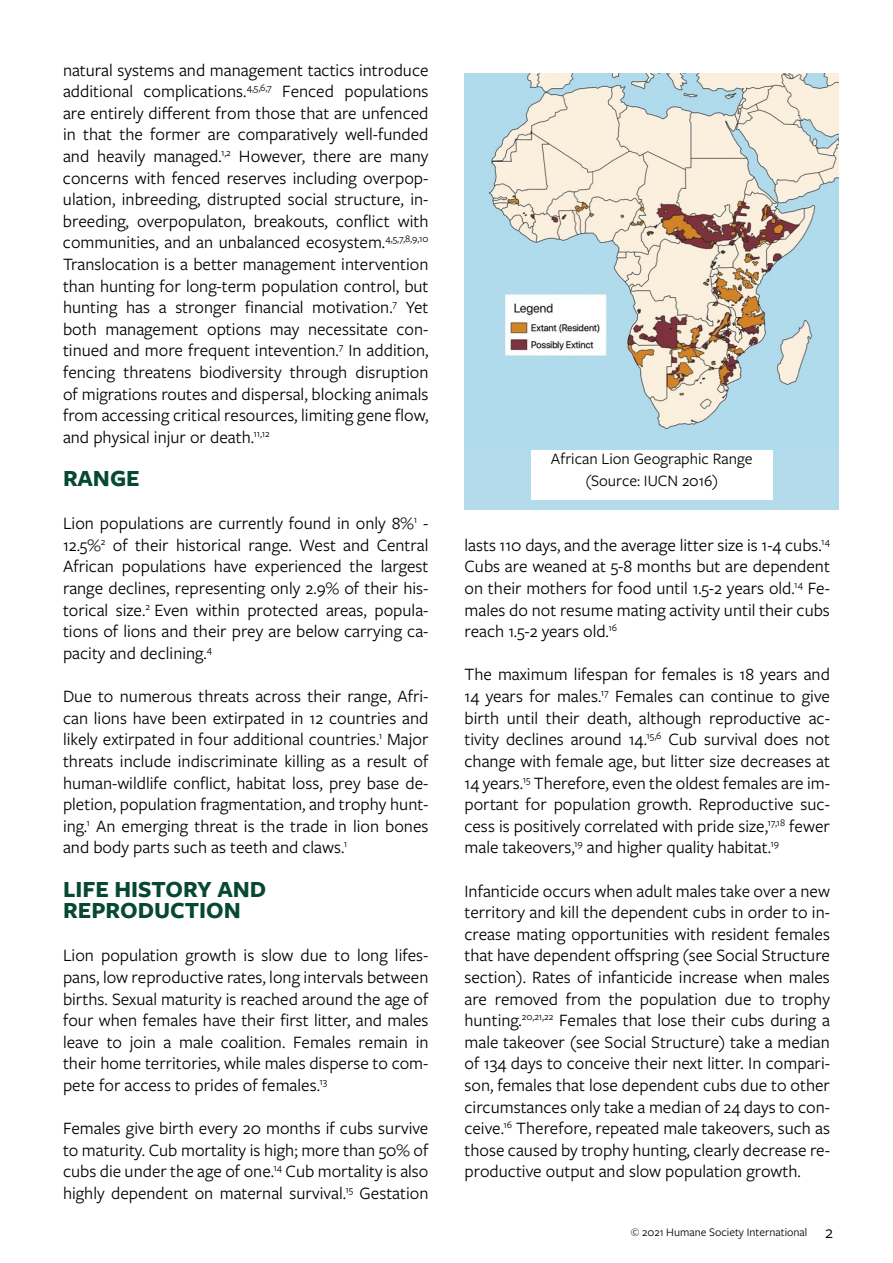
<style>
.page{position:relative;width:893px;height:1263px;background:#fff}
.page>*{position:absolute;margin:0;border:0;box-sizing:border-box;transform-origin:0 0}
.t1{font:700 24px/21.6px "Freight Sans Pro";color:#064831}
.t2{font:18px/21.6px "Freight Sans Pro";color:#000;text-align:justify}
.t3{font:16.5px/21.6px "Freight Sans Pro";color:#000;text-align:center}
.t4{font:12px "Freight Sans Pro";color:#000}
.s1{font-size:18px}
</style>
<div class="page">
<img style="left:464px;top:74px;width:375px;height:376px">
<div style="left:464px;top:450px;width:375px;height:59px;background:#b3dbeb"></div>
<div style="left:531px;top:450px;width:241px;height:50px;background:#fff"></div>
<p class="t2" style="left:63px;top:58px;width:367px">natural systems and management tactics introduce additional complications.<sup>4,5,6,7</sup> Fenced populations are entirely different from those that are unfenced in that the former are comparatively well-funded and heavily managed.<sup>1,2</sup> However, there are many concerns with fenced reserves including overpop&shy;ulation, inbreeding, distrupted social structure, in&shy;breeding, overpopulaton, breakouts, conflict with communities, and an unbalanced ecosystem.<sup>4,5,7,8,9,10<br></sup>Translocation is a better management intervention than hunting for long-term population control, but hunting has a stronger financial motivation.<sup>7</sup> Yet both management options may necessitate con&shy;tinued and more frequent intevention.<sup>7</sup> In addition, fencing threatens biodiversity through disruption of migrations routes and dispersal, blocking animals from accessing critical resources, limiting gene flow, and physical injur or death.<sup>11,12</sup></p>
<h1 class="t1" style="left:63px;top:466px;width:78px">RANGE</h1>
<p class="t2" style="left:63px;top:512px;width:367px">Lion populations are currently found in only 8%<sup>1</sup> - 12.5%<sup>2</sup> of their historical range. West and Central African populations have experienced the largest range declines, representing only 2.9% of their his&shy;torical size.<sup>2</sup> Even within protected areas, popula&shy;tions of lions and their prey are below carrying ca&shy;pacity and declining.<sup>4</sup></p>
<p class="t2" style="left:63px;top:685px;width:367px">Due to numerous threats across their range, Afri&shy;can lions have been extirpated in 12 countries and likely extirpated in four additional countries.<sup>1</sup> Major threats include indiscriminate killing as a result of human-wildlife conflict, habitat loss, prey base de&shy;pletion, population fragmentation, and trophy hunt&shy;ing.<sup>1</sup> An emerging threat is the trade in lion bones and body parts such as teeth and claws.<sup>1</sup></p>
<h1 class="t1" style="left:63px;top:877px;width:205px">LIFE HISTORY AND<br>REPRODUCTION</h1>
<p class="t2" style="left:63px;top:944px;width:367px">Lion population growth is slow due to long lifes&shy;pans, low reproductive rates, long intervals between births. Sexual maturity is reached around the age of four when females have their first litter, and males leave to join a male coalition. Females remain in their home territories, while males disperse to com&shy;pete for access to prides of females.<sup>13</sup></p>
<p class="t2" style="left:63px;top:1117px;width:367px">Females give birth every 20 months if cubs survive to maturity. Cub mortality is high; more than 50% of cubs die under the age of one.<sup>14</sup> Cub mortality is also highly dependent on maternal survival.<sup>15</sup> Gestation</p>
<p class="t3" style="left:551px;top:448px;width:203px">African Lion Geographic Range (Source: IUCN 2016)</p>
<p class="t2" style="left:464px;top:533px;width:367px">lasts 110 days, and the average litter size is 1-4 cubs.<sup>14<br></sup>Cubs are weaned at 5-8 months but are dependent on their mothers for food until 1.5-2 years old.<sup>14</sup> Fe&shy;males do not resume mating activity until their cubs reach 1.5-2 years old.<sup>16</sup></p>
<p class="t2" style="left:464px;top:663px;width:367px">The maximum lifespan for females is 18 years and 14 years for males.<sup>17</sup> Females can continue to give birth until their death, although reproductive ac&shy;tivity declines around 14.<sup>15,6</sup> Cub survival does not change with female age, but litter size decreases at 14 years.<sup>15</sup> Therefore, even the oldest females are im&shy;portant for population growth. Reproductive suc&shy;cess is positively correlated with pride size,<sup>17,18</sup> fewer male takeovers,<sup>19</sup> and higher quality habitat.<sup>19</sup></p>
<p class="t2" style="left:464px;top:879px;width:367px">Infanticide occurs when adult males take over a new territory and kill the dependent cubs in order to in&shy;crease mating opportunities with resident females that have dependent offspring (see Social Structure section). Rates of infanticide increase when males are removed from the population due to trophy hunting.<sup>20,21,22</sup> Females that lose their cubs during a male takeover (see Social Structure) take a median of 134 days to conceive their next litter. In compari&shy;son, females that lose dependent cubs due to other circumstances only take a median of 24 days to con&shy;ceive.<sup>16</sup> Therefore, repeated male takeovers, such as those caused by trophy hunting, clearly decrease re&shy;productive output and slow population growth.</p>
<p class="t4" style="left:631px;top:1224px;width:204px">© 2021 Humane Society International <span class="s1">2</span></p>
</div>
